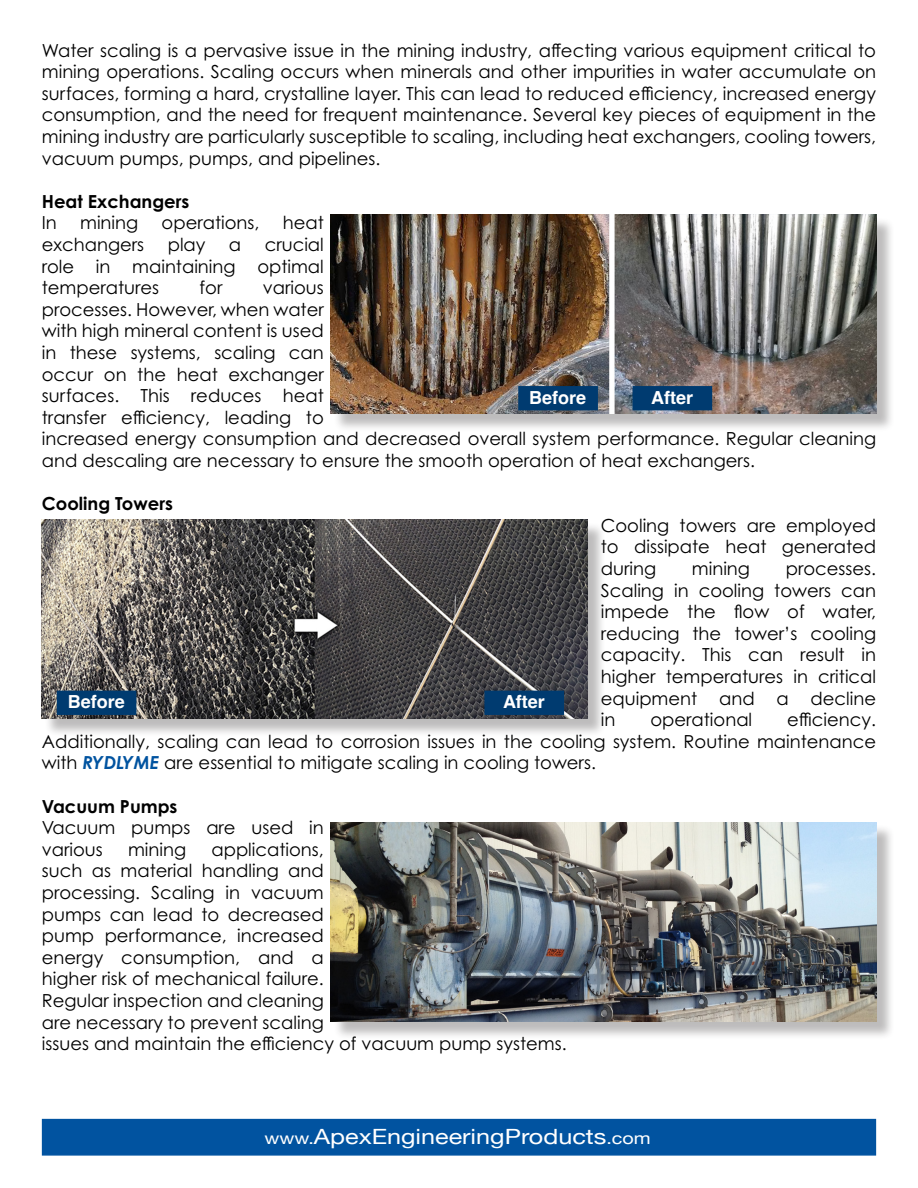
<style>
.page{position:relative;width:918px;height:1188px;background:#fff}
.page>*{position:absolute;margin:0;border:0;box-sizing:border-box;transform-origin:0 0}
.t1{font:21px "Helvetica Neue";color:#fff;scale:1.2 1}
.t2{font:18px/21.6px "Century Gothic Pro";color:#000;text-align:justify}
.t3{font:700 18px "Century Gothic Pro";color:#000}
.t4{font:700 18px "Helvetica";color:#fff}
.s1{font-weight:700;font-style:italic;color:#0153a0}
.s2{font-size:16.5px}
</style>
<div class="page">
<div style="left:42px;top:1119px;width:834px;height:37px;background:#0153a0;border:2px solid #0153a0"></div>
<div style="left:333px;top:217px;width:561px;height:216px;background:#231f20;opacity:.3"></div>
<img style="left:331px;top:215px;width:545px;height:199px">
<div style="left:518px;top:386px;width:80px;height:24px;background:#003b70"></div>
<div style="left:633px;top:386px;width:79px;height:24px;background:#003b70"></div>
<div style="left:44px;top:522px;width:562px;height:215px;background:#231f20;opacity:.3"></div>
<img style="left:42px;top:519px;width:545px;height:199px">
<div style="left:57px;top:691px;width:79px;height:24px;background:#003b70"></div>
<div style="left:484px;top:691px;width:80px;height:24px;background:#003b70"></div>
<div style="left:333px;top:824px;width:561px;height:216px;background:#231f20;opacity:.3"></div>
<img style="left:331px;top:822px;width:545px;height:199px">
<p class="t2" style="left:42px;top:39px;width:836px">Water scaling is a pervasive issue in the mining industry, affecting various equipment critical to mining operations. Scaling occurs when minerals and other impurities in water accumulate on surfaces, forming a hard, crystalline layer. This can lead to reduced efficiency, increased energy consumption, and the need for frequent maintenance. Several key pieces of equipment in the mining industry are particularly susceptible to scaling, including heat exchangers, cooling towers, vacuum pumps, pumps, and pipelines.</p>
<p class="t3" style="left:42px;top:190px;width:149px">Heat Exchangers</p>
<p class="t2" style="left:42px;top:212px;width:17px">In</p>
<p class="t2" style="left:80px;top:212px;width:60px">mining</p>
<p class="t2" style="left:162px;top:212px;width:99px">operations,</p>
<p class="t2" style="left:283px;top:212px;width:43px">heat</p>
<p class="t2" style="left:42px;top:233px;width:104px">exchangers</p>
<p class="t2" style="left:168px;top:233px;width:39px">play</p>
<p class="t2" style="left:229px;top:233px;width:14px">a</p>
<p class="t2" style="left:42px;top:233px;width:284px;text-indent:223px">crucial role in maintaining optimal temperatures</p>
<p class="t2" style="left:200px;top:277px;width:24px">for</p>
<p class="t2" style="left:42px;top:277px;width:836px;text-align:left;text-indent:221px">various<br>processes. However, when water<br>with high mineral content is used<br>in these systems, scaling can<br>occur on the heat exchanger<br>surfaces. This reduces heat<br>transfer efficiency, leading to<br>increased energy consumption and decreased overall system performance. Regular cleaning and descaling are necessary to ensure the smooth operation of heat exchangers.</p>
<p class="t3" style="left:42px;top:492px;width:133px">Cooling Towers</p>
<p class="t2" style="left:601px;top:514px;width:277px">Cooling towers are employed to dissipate heat generated during</p>
<p class="t4" style="left:529px;top:386px;width:59px">Before</p>
<p class="t4" style="left:651px;top:386px;width:43px">After</p>
<p class="t2" style="left:692px;top:557px;width:60px">mining</p>
<p class="t2" style="left:601px;top:557px;width:277px;text-indent:185px">processes.<br>Scaling in cooling towers can impede the flow of water, reducing the tower’s cooling capacity. This can result in higher temperatures in critical equipment and a decline in</p>
<p class="t4" style="left:68px;top:691px;width:59px">Before</p>
<p class="t4" style="left:503px;top:691px;width:43px">After</p>
<p class="t2" style="left:42px;top:709px;width:836px;text-indent:745px">efficiency.<br>Additionally, scaling can lead to corrosion issues in the cooling system. Routine maintenance with <span class="s1">RYDLYME</span> are essential to mitigate scaling in cooling towers.</p>
<p class="t3" style="left:42px;top:795px;width:137px">Vacuum Pumps</p>
<p class="t2" style="left:42px;top:817px;width:284px">Vacuum pumps are used in various</p>
<p class="t2" style="left:650px;top:709px;width:103px">operational</p>
<p class="t2" style="left:42px;top:838px;width:526px;text-align:left;text-indent:170px">applications,<br>such as material handling and<br>processing. Scaling in vacuum<br>pumps can lead to decreased<br>pump performance, increased<br>energy consumption, and a<br>higher risk of mechanical failure.<br>Regular inspection and cleaning<br>are necessary to prevent scaling<br>issues and maintain the efficiency of vacuum pump systems.</p>
<p class="t2" style="left:128px;top:838px;width:60px">mining</p>
<p class="t1" style="left:264px;top:1122px;width:324px"><span class="s2">www.</span>ApexEngineeringProducts<span class="s2">.com</span></p>
</div>
